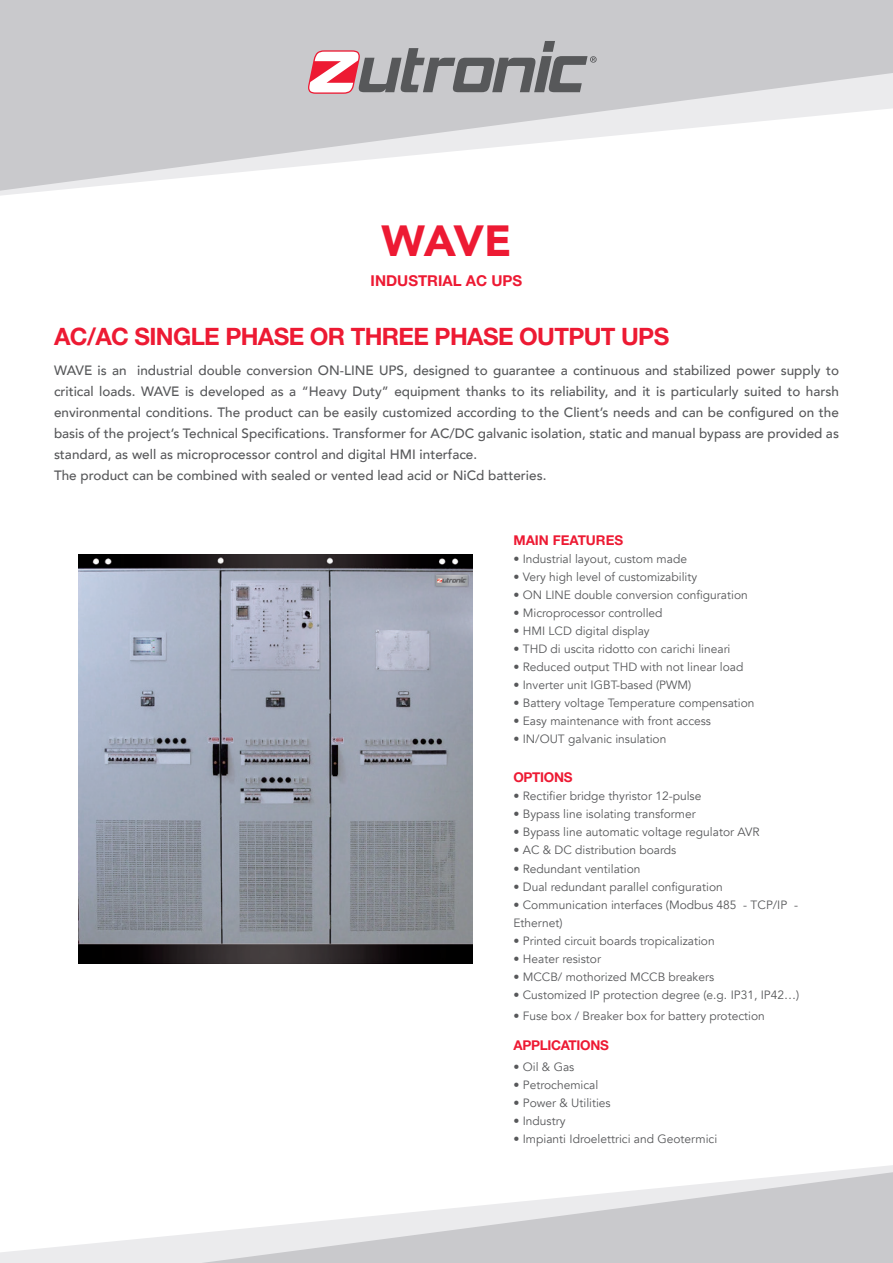
<style>
.page{position:relative;width:893px;height:1263px;background:#fff}
.page>*{position:absolute;margin:0;border:0;box-sizing:border-box;transform-origin:0 0}
.t1{font:900 43.5px "Avenir";color:#ed1a33}
.t2{font:700 24px "Helvetica Neue LT Std";letter-spacing:-.025em;color:#ed1a33}
.t3{font:700 15px "Helvetica Neue LT Std";color:#ed1a33}
.t4{font:500 13.5px/21px "Avenir";color:#57585a;text-align:justify}
.t5{font:700 13.5px "Helvetica Neue LT Std";letter-spacing:-.025em;color:#ed1a33}
.t6{font:700 13.5px "Helvetica Neue LT Std";color:#ed1a33}
.t7{font:12px/18px "Avenir";color:#57585a}
</style>
<div class="page">
<svg style="left:0;top:1165px;width:893px;height:98px"></svg>
<svg style="left:201px;top:1172px;width:692px;height:91px"></svg>
<svg style="left:0;top:0;width:893px;height:191px;fill:#c9c9cc"></svg>
<svg style="left:308px;top:41px;width:289px;height:53px;background:#aba1a4"></svg>
<img style="left:79px;top:555px;width:393px;height:408px">
<p class="t1" style="left:381px;top:204px;width:131px">WAVE</p>
<p class="t3" style="left:371px;top:271px;width:153px">INDUSTRIAL AC UPS</p>
<p class="t2" style="left:54px;top:322px;width:617px">AC/AC SINGLE PHASE OR THREE PHASE OUTPUT UPS</p>
<p class="t4" style="left:54px;top:359px;width:786px">WAVE is an industrial double conversion ON-LINE UPS, designed to guarantee a continuous and stabilized power supply to critical loads. WAVE is developed as a “Heavy Duty” equipment thanks to its reliability, and it is particularly suited to harsh environmental conditions. The product can be easily customized according to the Client’s needs and can be configured on the basis of the project’s Technical Specifications. Transformer for AC/DC galvanic isolation, static and manual bypass are provided as standard, as well as microprocessor control and digital HMI interface.</p>
<p class="t4" style="left:54px;top:464px;width:494px">The product can be combined with sealed or vented lead acid or NiCd batteries.</p>
<p class="t6" style="left:513px;top:532px;width:111px">MAIN FEATURES</p>
<p class="t7" style="left:513px;top:550px;width:175px">• Industrial layout, custom made</p>
<p class="t7" style="left:513px;top:568px;width:185px">• Very high level of customizability</p>
<p class="t7" style="left:513px;top:586px;width:236px">• ON LINE double conversion configuration</p>
<p class="t7" style="left:513px;top:604px;width:151px">• Microprocessor controlled</p>
<p class="t7" style="left:513px;top:622px;width:138px">• HMI LCD digital display</p>
<p class="t7" style="left:513px;top:640px;width:219px">• THD di uscita ridotto con carichi lineari</p>
<p class="t7" style="left:513px;top:658px;width:231px">• Reduced output THD with not linear load</p>
<p class="t7" style="left:513px;top:676px;width:179px">• Inverter unit IGBT-based (PWM)</p>
<p class="t7" style="left:513px;top:694px;width:243px">• Battery voltage Temperature compensation</p>
<p class="t7" style="left:513px;top:712px;width:199px">• Easy maintenance with front access</p>
<p class="t7" style="left:513px;top:730px;width:154px">• IN/OUT galvanic insulation</p>
<p class="t5" style="left:513px;top:769px;width:60px">OPTIONS</p>
<p class="t7" style="left:513px;top:787px;width:189px">• Rectifier bridge thyristor 12-pulse</p>
<p class="t7" style="left:513px;top:805px;width:184px">• Bypass line isolating transformer</p>
<p class="t7" style="left:513px;top:823px;width:248px">• Bypass line automatic voltage regulator AVR</p>
<p class="t7" style="left:513px;top:841px;width:164px">• AC &amp; DC distribution boards</p>
<p class="t7" style="left:513px;top:859px;width:129px">• Redundant ventilation</p>
<p class="t7" style="left:513px;top:877px;width:211px">• Dual redundant parallel configuration</p>
<p class="t7" style="left:513px;top:895px;width:286px">• Communication interfaces (Modbus 485 - TCP/IP -<br>Ethernet)</p>
<p class="t7" style="left:513px;top:931px;width:203px">• Printed circuit boards tropicalization</p>
<p class="t7" style="left:513px;top:949px;width:89px">• Heater resistor</p>
<p class="t7" style="left:513px;top:967px;width:202px">• MCCB/ mothorized MCCB breakers</p>
<p class="t7" style="left:513px;top:985px;width:287px">• Customized IP protection degree (e.g. IP31, IP42…)</p>
<p class="t7" style="left:513px;top:1006px;width:253px">• Fuse box / Breaker box for battery protection</p>
<p class="t5" style="left:513px;top:1036px;width:97px">APPLICATIONS</p>
<p class="t7" style="left:513px;top:1057px;width:62px">• Oil &amp; Gas</p>
<p class="t7" style="left:513px;top:1075px;width:86px">• Petrochemical</p>
<p class="t7" style="left:513px;top:1093px;width:99px">• Power &amp; Utilities</p>
<p class="t7" style="left:513px;top:1111px;width:54px">• Industry</p>
<p class="t7" style="left:513px;top:1129px;width:205px">• Impianti Idroelettrici and Geotermici</p>
</div>
